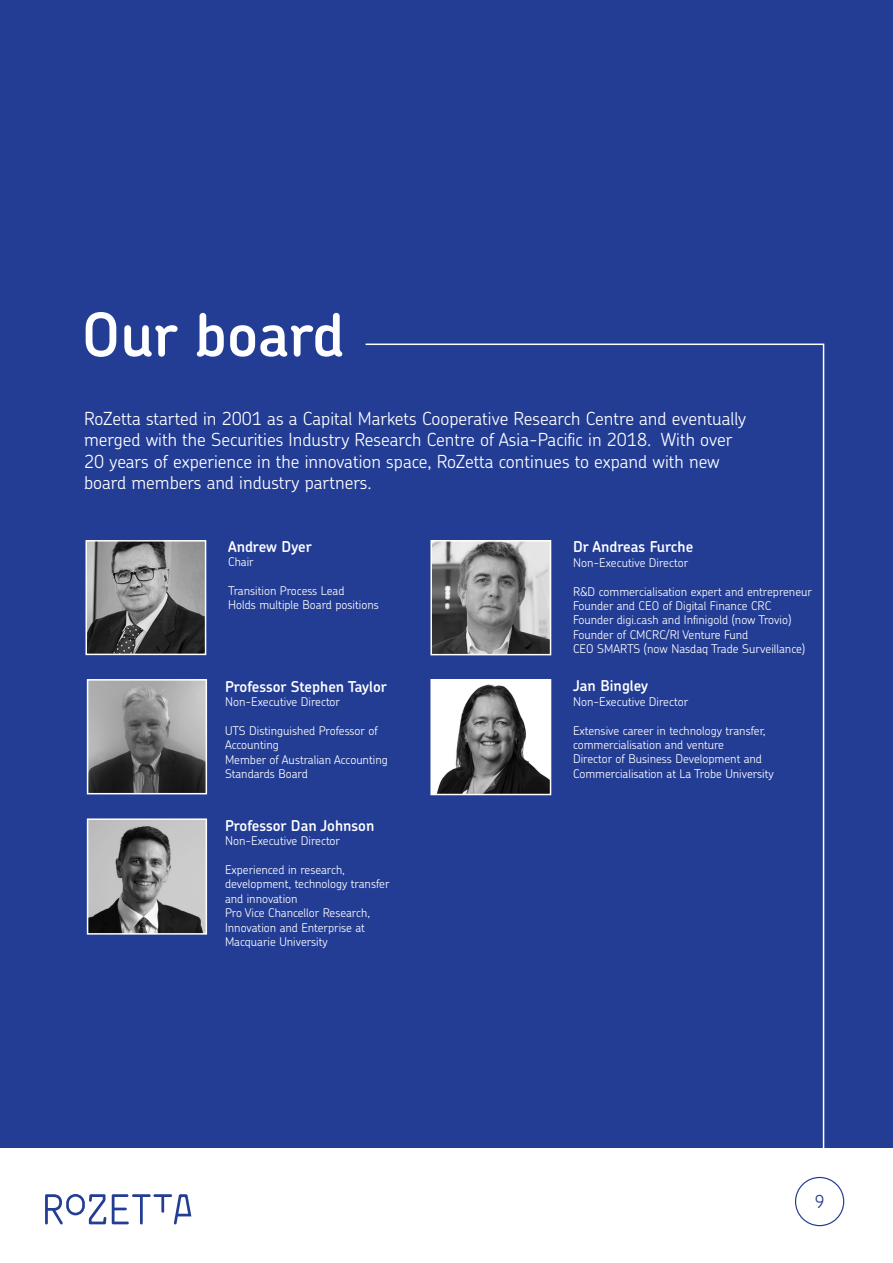
<style>
.page{position:relative;width:893px;height:1263px;background:#fff}
.page>*{position:absolute;margin:0;border:0;box-sizing:border-box;transform-origin:0 0}
.t1{font:600 60px "Chevin Pro";letter-spacing:-.005em;color:#fff}
.t2{font:300 18px/21.6px "Chevin Pro";color:#fff}
.t3{font:300 18px "Chevin Pro";color:#233d95}
.t4{font:600 15px "Chevin Pro";color:#fff}
.t5{font:300 12px/14.4px "Chevin Pro";color:#fff}
</style>
<div class="page">
<div style="left:795px;top:1177px;width:49px;height:49px;border:1px solid #233d95;border-radius:50%"></div>
<svg style="left:112px;top:1194px;width:79px;height:30px"></svg>
<svg style="left:45px;top:1194px;width:61px;height:31px"></svg>
<div style="left:0;top:0;width:893px;height:1148px;background:#233d95"></div>
<img style="left:89px;top:543px;width:114px;height:109px">
<div style="left:86px;top:540px;width:120px;height:115px;border:2px solid #fff"></div>
<img style="left:90px;top:682px;width:114px;height:109px">
<div style="left:87px;top:679px;width:120px;height:115px;border:2px solid #fff"></div>
<img style="left:90px;top:821px;width:114px;height:111px">
<div style="left:87px;top:818px;width:120px;height:117px;border:2px solid #fff"></div>
<svg style="left:365px;top:343px;width:460px;height:805px"></svg>
<p class="t1" style="left:82px;top:295px;width:264px">Our board</p>
<p class="t2" style="left:84px;top:407px;width:664px">RoZetta started in 2001 as a Capital Markets Cooperative Research Centre and eventually merged with the Securities Industry Research Centre of Asia-Pacific in 2018. With over 20 years of experience in the innovation space, RoZetta continues to expand with new board members and industry partners.</p>
<p class="t4" style="left:228px;top:536px;width:85px">Andrew Dyer</p>
<p class="t5" style="left:228px;top:554px;width:27px">Chair</p>
<p class="t5" style="left:228px;top:583px;width:118px">Transition Process Lead</p>
<p class="t5" style="left:228px;top:597px;width:152px">Holds multiple Board positions</p>
<p class="t4" style="left:225px;top:676px;width:163px">Professor Stephen Taylor</p>
<p class="t5" style="left:225px;top:694px;width:117px">Non-Executive Director</p>
<p class="t5" style="left:225px;top:723px;width:154px">UTS Distinguished Professor of<br>Accounting</p>
<p class="t5" style="left:225px;top:752px;width:164px">Member of Australian Accounting<br>Standards Board</p>
<p class="t4" style="left:225px;top:815px;width:151px">Professor Dan Johnson</p>
<p class="t5" style="left:225px;top:833px;width:117px">Non-Executive Director</p>
<p class="t5" style="left:225px;top:862px;width:166px">Experienced in research, development, technology transfer and innovation</p>
<p class="t5" style="left:225px;top:905px;width:147px">Pro Vice Chancellor Research,<br>Innovation and Enterprise at<br>Macquarie University</p>
<p class="t4" style="left:573px;top:537px;width:122px">Dr Andreas Furche</p>
<p class="t5" style="left:573px;top:555px;width:117px">Non-Executive Director</p>
<p class="t5" style="left:573px;top:584px;width:240px">R&amp;D commercialisation expert and entrepreneur</p>
<p class="t5" style="left:573px;top:598px;width:200px">Founder and CEO of Digital Finance CRC</p>
<p class="t5" style="left:573px;top:612px;width:220px">Founder digi.cash and Infinigold (now Trovio)</p>
<p class="t5" style="left:573px;top:627px;width:177px">Founder of CMCRC/RI Venture Fund</p>
<p class="t5" style="left:573px;top:641px;width:234px">CEO SMARTS (now Nasdaq Trade Surveillance)</p>
<p class="t4" style="left:573px;top:676px;width:77px">Jan Bingley</p>
<p class="t5" style="left:573px;top:694px;width:117px">Non-Executive Director</p>
<p class="t5" style="left:573px;top:723px;width:194px">Extensive career in technology transfer, commercialisation and venture</p>
<p class="t5" style="left:573px;top:751px;width:202px">Director of Business Development and<br>Commercialisation at La Trobe University</p>
<h2 class="t3" style="left:815px;top:1189px;width:12px">9</h2>
</div>
